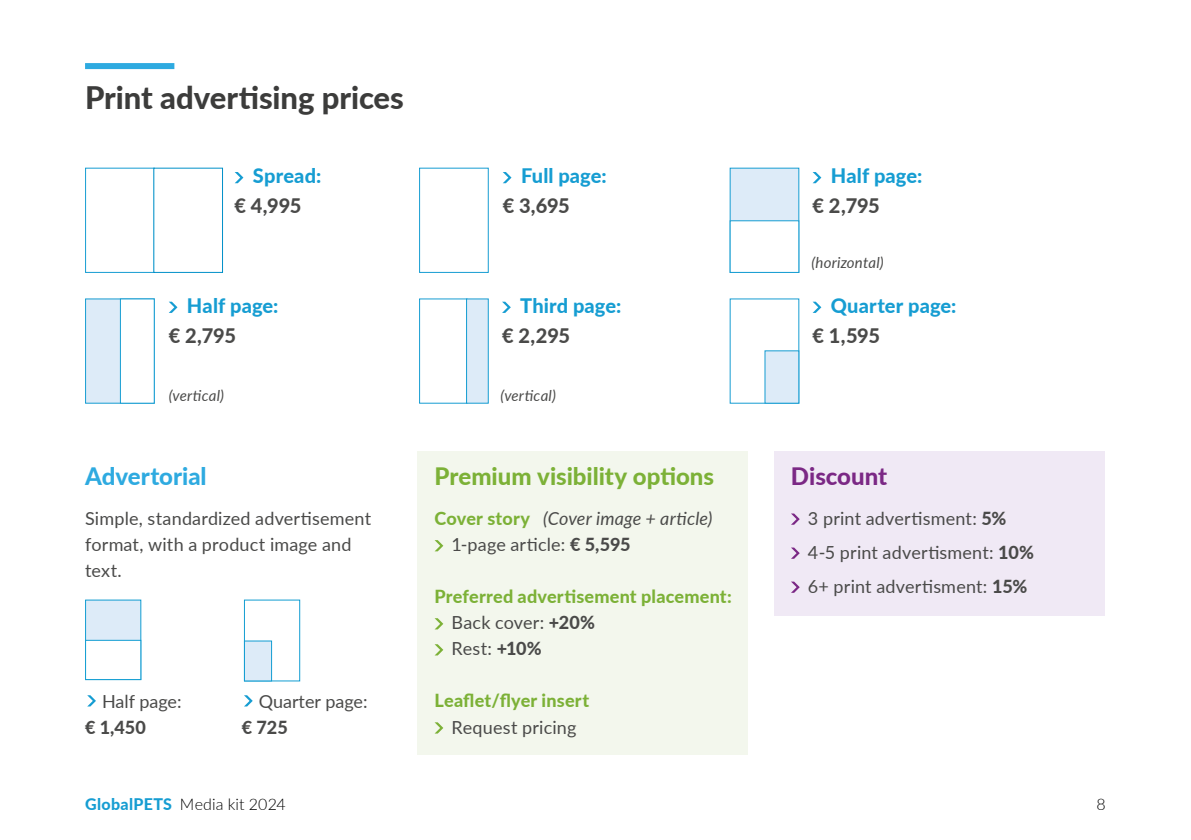
<style>
.page{position:relative;width:1191px;height:840px;background:#fff}
.page>*{position:absolute;margin:0;border:0;box-sizing:border-box;transform-origin:0 0}
.t1{font:800 31px "Lato";letter-spacing:-.005em;color:#3c3c3b}
.t2{font:800 24px "Lato";color:#7cb137}
.t3{font:800 24px "Lato";color:#2eaae0}
.t4{font:800 24px "Lato";color:#7b2885}
.t5{font:800 20px "Lato";letter-spacing:.005em;color:#169dd2}
.t6{font:800 20px "Lato";letter-spacing:-.025em;color:#4a4a49}
.t7{font:18px/34px "Lato";letter-spacing:.01em;color:#4a4a49}
.t8{font:800 18px/26px "Lato";letter-spacing:.01em;color:#7cb137}
.t9{font:italic 18px/26px "Lato";letter-spacing:.01em;color:#4a4a49}
.t10{font:800 18px "Lato";color:#4a4a49}
.t11{font:300 16px "Lato";letter-spacing:.01em;color:#000}
.t12{font:italic 15px "Lato";letter-spacing:.015em;color:#4a4a49}
.s1{font-weight:800;font-style:normal;color:#7cb137}
.s2{font-style:normal}
.s3{font-weight:800;font-style:normal}
.s4{font-weight:400;color:#4a4a49}
.s5{color:#4a4a49}
.s6{font-weight:800}
.s7{font-weight:800;color:#169dd2}
</style>
<div class="page">
<div style="left:85px;top:63px;width:89px;height:6px;background:#2eaae0"></div>
<div style="left:417px;top:451px;width:331px;height:303px;background:#f3f7ed"></div>
<div style="left:774px;top:451px;width:330px;height:164px;background:#f0e9f5"></div>
<svg style="left:434px;top:540px;width:9px;height:11px"></svg>
<svg style="left:434px;top:618px;width:9px;height:11px"></svg>
<svg style="left:434px;top:644px;width:9px;height:11px"></svg>
<svg style="left:434px;top:722px;width:9px;height:11px"></svg>
<svg style="left:791px;top:513px;width:8px;height:11px"></svg>
<svg style="left:791px;top:547px;width:8px;height:11px"></svg>
<svg style="left:791px;top:581px;width:8px;height:11px"></svg>
<div style="left:729px;top:167px;width:70px;height:106px;background:#ddebf8"></div>
<div style="left:85px;top:298px;width:70px;height:105px;background:#ddebf8;border:1px solid #169dd2"></div>
<div style="left:85px;top:167px;width:70px;height:106px;background:#fff;border:1px solid #169dd2"></div>
<div style="left:419px;top:167px;width:70px;height:106px;background:#fff;border:1px solid #169dd2"></div>
<div style="left:153px;top:167px;width:70px;height:106px;background:#fff;border:1px solid #0090c8"></div>
<div style="left:729px;top:220px;width:70px;height:53px;background:#fff;border:1px solid #169dd2"></div>
<div style="left:419px;top:298px;width:48px;height:105px;background:#fff;border:1px solid #169dd2"></div>
<div style="left:466px;top:298px;width:23px;height:105px;background:#ddebf8;border:1px solid #169dd2"></div>
<div style="left:764px;top:350px;width:35px;height:53px;background:#ddebf8"></div>
<div style="left:120px;top:298px;width:35px;height:105px;background:#fff;border:1px solid #169dd2"></div>
<svg style="left:235px;top:172px;width:8px;height:11px"></svg>
<svg style="left:503px;top:172px;width:8px;height:11px"></svg>
<svg style="left:169px;top:301px;width:8px;height:12px"></svg>
<svg style="left:812px;top:172px;width:9px;height:11px"></svg>
<svg style="left:502px;top:301px;width:9px;height:12px"></svg>
<svg style="left:812px;top:301px;width:9px;height:12px"></svg>
<div style="left:85px;top:599px;width:56px;height:80px;background:#ddebf8;border:1px solid #129dd2"></div>
<div style="left:85px;top:639px;width:56px;height:40px;background:#fff;border:1px solid #129dd2"></div>
<div style="left:244px;top:599px;width:56px;height:82px;background:#fff;border:1px solid #129dd2"></div>
<div style="left:244px;top:640px;width:28px;height:41px;background:#ddebf8;border:1px solid #129dd2"></div>
<svg style="left:244px;top:695px;width:9px;height:11px"></svg>
<svg style="left:87px;top:695px;width:9px;height:11px"></svg>
<h1 class="t1" style="left:85px;top:74px;width:320px">Print advertising prices</h1>
<p class="t5" style="left:253px;top:161px;width:70px">Spread:</p>
<p class="t6" style="left:235px;top:191px;width:68px">€ 4,995</p>
<p class="t5" style="left:187px;top:290px;width:93px">Half page:</p>
<p class="t6" style="left:169px;top:320px;width:69px">€ 2,795</p>
<p class="t5" style="left:521px;top:161px;width:87px">Full page:</p>
<p class="t6" style="left:503px;top:191px;width:68px">€ 3,695</p>
<p class="t5" style="left:520px;top:290px;width:103px">Third page:</p>
<p class="t6" style="left:502px;top:320px;width:70px">€ 2,295</p>
<p class="t12" style="left:169px;top:385px;width:57px">(vertical)</p>
<p class="t12" style="left:500px;top:385px;width:57px">(vertical)</p>
<p class="t5" style="left:831px;top:161px;width:93px">Half page:</p>
<p class="t6" style="left:812px;top:191px;width:69px">€ 2,795</p>
<p class="t12" style="left:811px;top:251px;width:74px">(horizontal)</p>
<p class="t5" style="left:831px;top:290px;width:127px">Quarter page:</p>
<p class="t6" style="left:812px;top:320px;width:69px">€ 1,595</p>
<h2 class="t2" style="left:434px;top:458px;width:281px">Premium visibility options</h2>
<p class="t9" style="left:451px;top:504px;width:262px;text-indent:-17px"><span class="s1">Cover story</span> (Cover image + article)<br><span class="s2">1-page article:</span> <span class="s3">€ 5,595</span></p>
<p class="t8" style="left:451px;top:582px;width:282px;text-indent:-17px">Preferred advertisement placement:<br><span class="s4">Back cover:</span> <span class="s5">+20%<br></span><span class="s4">Rest:</span> <span class="s5">+10%</span></p>
<p class="t8" style="left:434px;top:686px;width:156px">Leaflet/flyer insert</p>
<p class="t7" style="left:451px;top:708px;width:126px">Request pricing</p>
<h2 class="t3" style="left:85px;top:458px;width:123px">Advertorial</h2>
<h2 class="t4" style="left:791px;top:458px;width:98px">Discount</h2>
<p class="t7" style="left:808px;top:500px;width:227px">3 print advertisment: <span class="s6">5%<br></span>4-5 print advertisment: <span class="s6">10%<br></span>6+ print advertisment: <span class="s6">15%</span></p>
<p class="t7" style="left:85px;top:504px;width:287px;line-height:26px">Simple, standardized advertisement format, with a product image and text.</p>
<p class="t7" style="left:102px;top:683px;width:81px">Half page:</p>
<p class="t10" style="left:85px;top:714px;width:62px">€ 1,450</p>
<p class="t7" style="left:259px;top:683px;width:110px">Quarter page:</p>
<p class="t10" style="left:242px;top:714px;width:48px">€ 725</p>
<p class="t11" style="left:85px;top:792px;width:202px"><span class="s7">GlobalPETS</span> Media kit 2024</p>
<p class="t11" style="left:1096px;top:792px;width:11px">8</p>
</div>
